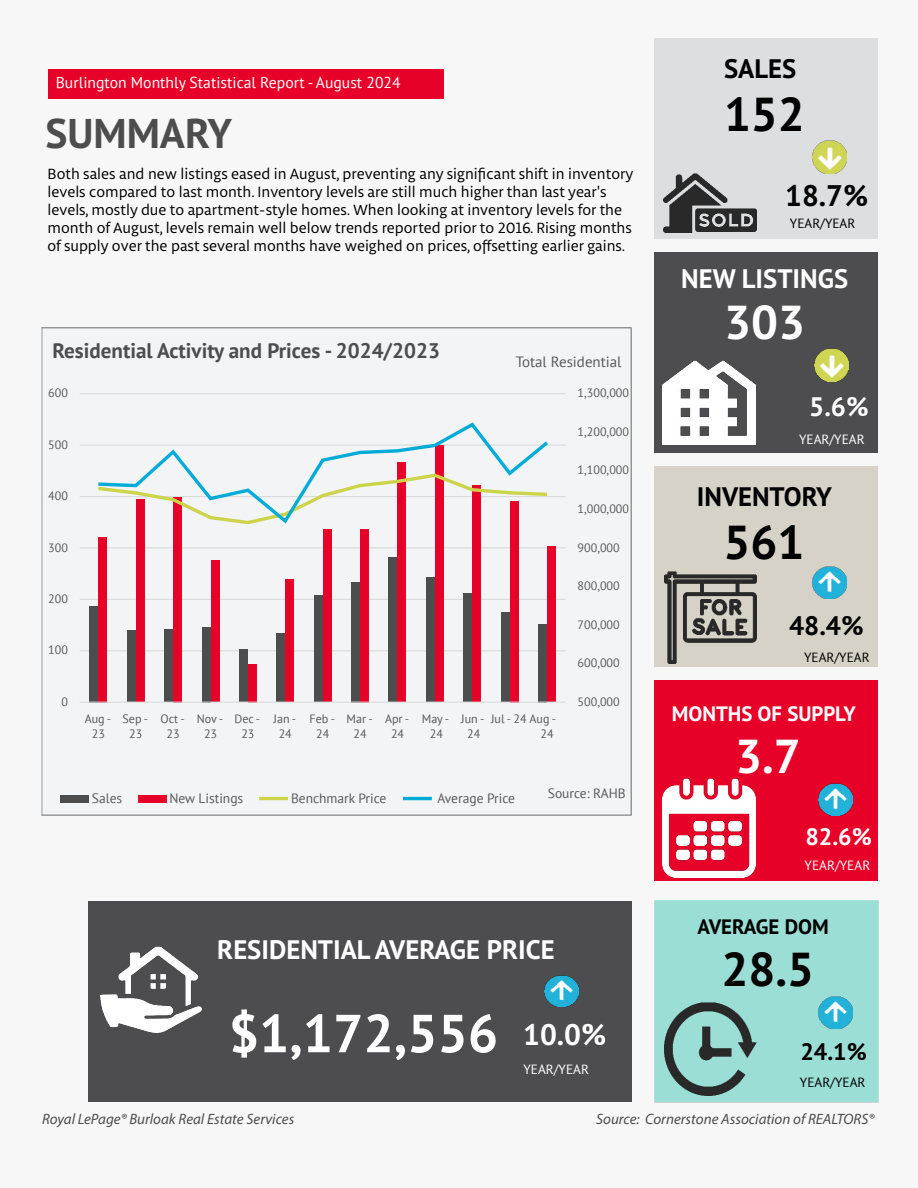
<style>
.page{position:relative;width:918px;height:1188px;background:#fff}
.page>*{position:absolute;margin:0;border:0;box-sizing:border-box;transform-origin:0 0}
.t1{font:700 53.4px "PT Sans Pro";color:#fff}
.t2{font:700 47.55px "PT Sans Pro";color:#000}
.t3{font:700 47.55px "PT Sans Pro";color:#fff}
.t4{font:700 41.55px "PT Sans Pro";color:#4d4d4d}
.t5{font:700 29.7px "PT Sans Pro";color:#000}
.t6{font:700 29.7px "PT Sans Pro";color:#fff}
.t7{font:700 26.7px "PT Sans Pro";color:#fff}
.t8{font:700 26.7px "PT Sans Pro";color:#000}
.t9{font:700 23.85px "PT Sans Pro";color:#fff}
.t10{font:700 23.85px "PT Sans Pro";color:#000}
.t11{font:700 21px "PT Sans";color:#4d4d4d}
.t12{font:700 20.85px "PT Sans Pro";color:#fff}
.t13{font:700 20.85px "PT Sans Pro";color:#000}
.t14{font:15.75px/18.1px "Libertad";color:#000}
.t15{font:15.75px "PT Sans";color:#fff}
.t16{font:italic 15px "Myriad Pro";color:#4d4d4f}
.t17{font:15px "PT Sans";color:#595959}
.t18{font:13.5px "PT Sans";color:#595959}
.t19{font:13.35px "PT Sans";color:#fff}
.t20{font:13.35px "PT Sans";color:#000}
.t21{font:12px/15.3px "PT Sans";color:#595959;text-align:center}
</style>
<div class="page">
<div style="left:88px;top:901px;width:544px;height:201px;background:#4d4d4f"></div>
<div style="left:654px;top:680px;width:224px;height:201px;background:#e70027"></div>
<img style="left:663px;top:779px;width:92px;height:98px">
<div style="left:654px;top:901px;width:225px;height:201px;background:#9bded5"></div>
<img style="left:664px;top:1003px;width:92px;height:92px">
<div style="left:654px;top:466px;width:224px;height:201px;background:#d6d2c7"></div>
<img style="left:664px;top:571px;width:93px;height:92px">
<img style="left:813px;top:567px;width:33px;height:31px">
<div style="left:654px;top:252px;width:224px;height:200px;background:#4d4d4f"></div>
<img style="left:662px;top:361px;width:93px;height:84px">
<div style="left:654px;top:38px;width:224px;height:200px;background:#dddedf"></div>
<img style="left:664px;top:174px;width:92px;height:58px">
<div style="left:48px;top:69px;width:396px;height:30px;background:#e70027"></div>
<img style="left:101px;top:947px;width:100px;height:85px">
<img style="left:818px;top:784px;width:34px;height:31px">
<img style="left:812px;top:141px;width:34px;height:33px">
<img style="left:818px;top:997px;width:34px;height:31px">
<img style="left:814px;top:349px;width:35px;height:32px">
<img style="left:544px;top:975px;width:34px;height:32px">
<div style="left:42px;top:328px;width:589px;height:487px;background:#f2f4f6"></div>
<hr style="left:80px;top:650px;width:486px;height:1px;background:#dadada">
<hr style="left:80px;top:599px;width:486px;height:1px;background:#dadada">
<hr style="left:80px;top:547px;width:486px;height:1px;background:#dadada">
<hr style="left:80px;top:496px;width:486px;height:1px;background:#dadada">
<hr style="left:80px;top:445px;width:486px;height:1px;background:#dadada">
<hr style="left:80px;top:393px;width:486px;height:1px;background:#dadada">
<div style="left:89px;top:606px;width:9px;height:96px;background:#4d4d4d"></div>
<div style="left:127px;top:631px;width:9px;height:71px;background:#4d4d4d"></div>
<div style="left:164px;top:630px;width:9px;height:72px;background:#4d4d4d"></div>
<div style="left:202px;top:627px;width:9px;height:75px;background:#4d4d4d"></div>
<div style="left:239px;top:650px;width:9px;height:52px;background:#4d4d4d"></div>
<div style="left:276px;top:633px;width:9px;height:69px;background:#4d4d4d"></div>
<div style="left:314px;top:595px;width:9px;height:107px;background:#4d4d4d"></div>
<div style="left:351px;top:582px;width:9px;height:120px;background:#4d4d4d"></div>
<div style="left:389px;top:557px;width:8px;height:145px;background:#4d4d4d"></div>
<div style="left:426px;top:577px;width:9px;height:125px;background:#4d4d4d"></div>
<div style="left:463px;top:594px;width:9px;height:108px;background:#4d4d4d"></div>
<div style="left:501px;top:613px;width:9px;height:89px;background:#4d4d4d"></div>
<div style="left:538px;top:624px;width:9px;height:78px;background:#4d4d4d"></div>
<div style="left:98px;top:537px;width:9px;height:165px;background:#e70027"></div>
<div style="left:136px;top:500px;width:9px;height:202px;background:#e70027"></div>
<div style="left:173px;top:497px;width:9px;height:205px;background:#e70027"></div>
<div style="left:211px;top:560px;width:9px;height:142px;background:#e70027"></div>
<div style="left:248px;top:664px;width:9px;height:38px;background:#e70027"></div>
<div style="left:285px;top:579px;width:9px;height:123px;background:#e70027"></div>
<div style="left:323px;top:529px;width:9px;height:173px;background:#e70027"></div>
<div style="left:360px;top:529px;width:9px;height:173px;background:#e70027"></div>
<div style="left:397px;top:463px;width:9px;height:239px;background:#e70027"></div>
<div style="left:435px;top:446px;width:9px;height:256px;background:#e70027"></div>
<div style="left:472px;top:485px;width:9px;height:217px;background:#e70027"></div>
<div style="left:510px;top:501px;width:9px;height:201px;background:#e70027"></div>
<div style="left:547px;top:546px;width:9px;height:156px;background:#e70027"></div>
<hr style="left:80px;top:702px;width:486px;height:1px;background:#dadada">
<svg style="left:95px;top:422px;width:457px;height:103px"></svg>
<div style="left:60px;top:795px;width:29px;height:7px;background:#4d4d4d"></div>
<div style="left:138px;top:795px;width:28px;height:7px;background:#e70027"></div>
<hr style="left:259px;top:797px;width:29px;height:3px;background:#cdd44a">
<hr style="left:403px;top:797px;width:29px;height:3px;background:#00acd7">
<p class="t15" style="left:56px;top:73px;width:346px">Burlington Monthly Statistical Report - August 2024</p>
<h3 class="t4" style="left:45px;top:106px;width:188px">SUMMARY</h3>
<p class="t14" style="left:48px;top:164px;width:587px">Both sales and new listings eased in August, preventing any significant shift in inventory levels compared to last month. Inventory levels are still much higher than last year's levels, mostly due to apartment-style homes. When looking at inventory levels for the month of August, levels remain well below trends reported prior to 2016. Rising months of supply over the past several months have weighed on prices, offsetting earlier gains.</p>
<h3 class="t11" style="left:53px;top:336px;width:389px">Residential Activity and Prices - 2024/2023</h3>
<p class="t21" style="left:48px;top:385px;width:21px">600</p>
<p class="t21" style="left:48px;top:436px;width:21px">500</p>
<p class="t21" style="left:48px;top:488px;width:21px">400</p>
<p class="t21" style="left:48px;top:540px;width:21px">300</p>
<p class="t21" style="left:48px;top:591px;width:21px">200</p>
<p class="t21" style="left:48px;top:642px;width:21px">100</p>
<p class="t21" style="left:61px;top:694px;width:8px">0</p>
<p class="t17" style="left:516px;top:353px;width:107px">Total Residential</p>
<p class="t21" style="left:578px;top:385px;width:53px">1,300,000</p>
<p class="t21" style="left:578px;top:424px;width:53px">1,200,000</p>
<p class="t21" style="left:578px;top:462px;width:53px">1,100,000</p>
<p class="t21" style="left:578px;top:501px;width:53px">1,000,000</p>
<p class="t21" style="left:578px;top:540px;width:44px">900,000</p>
<p class="t21" style="left:578px;top:578px;width:44px">800,000</p>
<p class="t21" style="left:578px;top:616px;width:44px">700,000</p>
<p class="t21" style="left:578px;top:655px;width:44px">600,000</p>
<p class="t21" style="left:578px;top:694px;width:44px">500,000</p>
<p class="t21" style="left:85px;top:711px;width:28px">Aug -<br>23</p>
<p class="t21" style="left:123px;top:711px;width:27px">Sep -<br>23</p>
<p class="t21" style="left:161px;top:711px;width:26px">Oct -<br>23</p>
<p class="t21" style="left:197px;top:711px;width:28px">Nov -<br>23</p>
<p class="t21" style="left:235px;top:711px;width:27px">Dec -<br>23</p>
<p class="t21" style="left:274px;top:711px;width:24px">Jan -<br>24</p>
<p class="t21" style="left:310px;top:711px;width:27px">Feb -<br>24</p>
<p class="t21" style="left:347px;top:711px;width:28px">Mar -<br>24</p>
<p class="t21" style="left:385px;top:711px;width:26px">Apr -<br>24</p>
<p class="t21" style="left:422px;top:711px;width:29px">May -<br>24</p>
<p class="t21" style="left:461px;top:711px;width:25px">Jun -<br>24</p>
<p class="t21" style="left:491px;top:711px;width:66px;text-align:right">Jul - 24 Aug -<br>24</p>
<p class="t18" style="left:92px;top:789px;width:32px">Sales</p>
<p class="t18" style="left:170px;top:789px;width:75px">New Listings</p>
<p class="t18" style="left:291px;top:789px;width:97px">Benchmark Price</p>
<p class="t18" style="left:438px;top:789px;width:79px">Average Price</p>
<p class="t18" style="left:548px;top:785px;width:80px">Source: RAHB</p>
<h3 class="t7" style="left:217px;top:932px;width:339px">RESIDENTIAL AVERAGE PRICE</h3>
<h1 class="t1" style="left:229px;top:998px;width:271px">$1,172,556</h1>
<h3 class="t6" style="left:523px;top:1015px;width:84px">10.0%</h3>
<p class="t19" style="left:524px;top:1061px;width:67px">YEAR/YEAR</p>
<h3 class="t8" style="left:724px;top:51px;width:74px">SALES</h3>
<h2 class="t2" style="left:724px;top:83px;width:82px">152</h2>
<h3 class="t5" style="left:785px;top:176px;width:84px">18.7%</h3>
<p class="t20" style="left:790px;top:215px;width:67px">YEAR/YEAR</p>
<h3 class="t7" style="left:681px;top:261px;width:168px">NEW LISTINGS</h3>
<h2 class="t3" style="left:724px;top:291px;width:82px">303</h2>
<h3 class="t7" style="left:809px;top:389px;width:61px">5.6%</h3>
<p class="t19" style="left:799px;top:431px;width:67px">YEAR/YEAR</p>
<h3 class="t8" style="left:697px;top:479px;width:137px">INVENTORY</h3>
<h2 class="t2" style="left:724px;top:511px;width:82px">561</h2>
<h3 class="t8" style="left:789px;top:608px;width:76px">48.4%</h3>
<p class="t20" style="left:804px;top:649px;width:67px">YEAR/YEAR</p>
<h3 class="t12" style="left:672px;top:700px;width:186px">MONTHS OF SUPPLY</h3>
<h2 class="t3" style="left:735px;top:725px;width:67px">3.7</h2>
<h3 class="t9" style="left:805px;top:821px;width:68px">82.6%</h3>
<p class="t19" style="left:805px;top:856px;width:67px">YEAR/YEAR</p>
<h3 class="t13" style="left:698px;top:913px;width:133px">AVERAGE DOM</h3>
<h2 class="t2" style="left:721px;top:938px;width:94px">28.5</h2>
<h3 class="t10" style="left:800px;top:1036px;width:68px">24.1%</h3>
<p class="t20" style="left:800px;top:1074px;width:67px">YEAR/YEAR</p>
<p class="t16" style="left:42px;top:1109px;width:254px">Royal LePage® Burloak Real Estate Services</p>
<p class="t16" style="left:596px;top:1109px;width:280px">Source: Cornerstone Association of REALTORS®</p>
</div>
